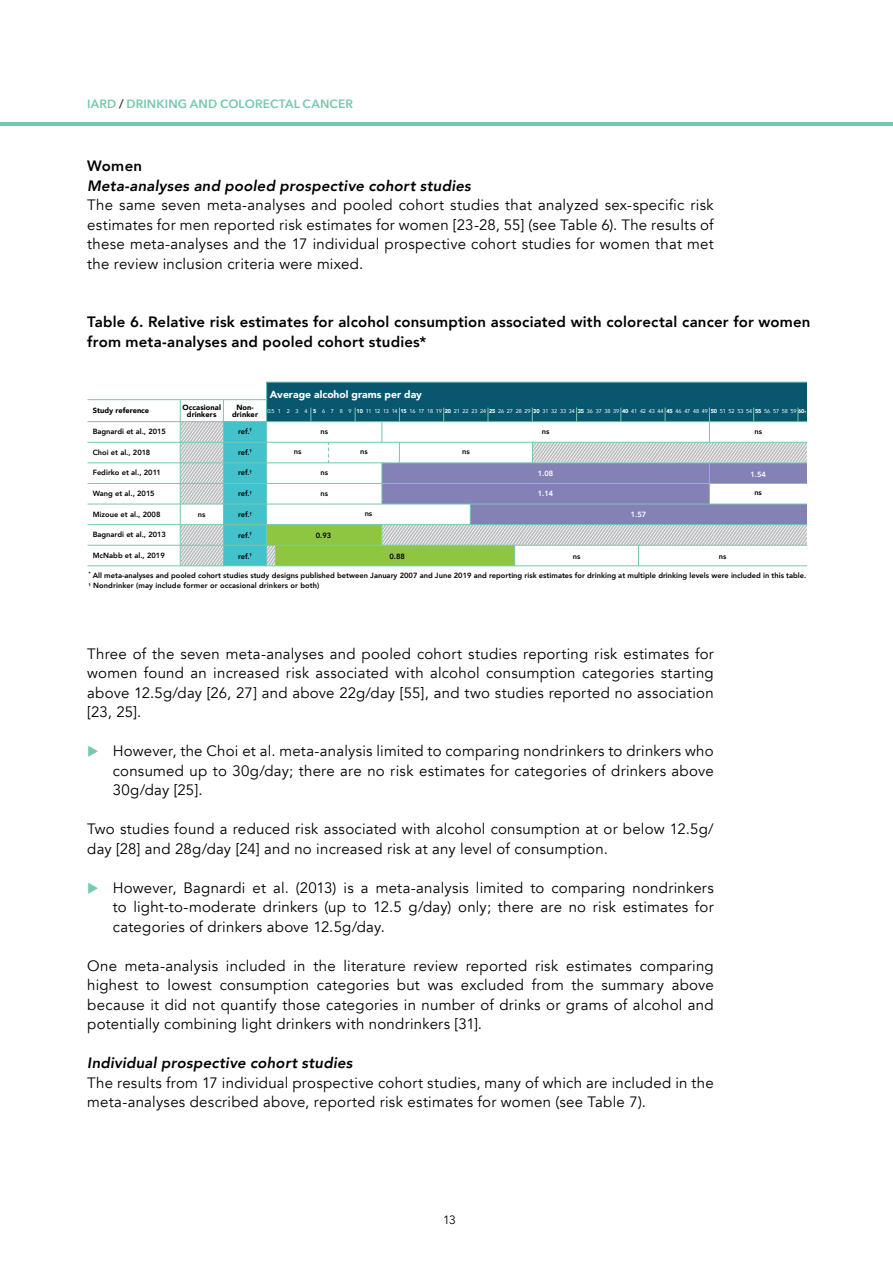
<style>
.page{position:relative;width:893px;height:1263px;background:#fff}
.page>*{position:absolute;margin:0;border:0;box-sizing:border-box;transform-origin:0 0}
.t1{font:15px/19.5px "Avenir";letter-spacing:.015em;color:#000;text-align:justify}
.t2{font:800 15px/19.5px "Avenir";letter-spacing:.01em;color:#000}
.t3{font:italic 800 15px "Avenir";letter-spacing:.01em;color:#000}
.t4{font:600 12px "Avenir Next";letter-spacing:.01em;color:#75c7ad}
.t5{font:12px "Avenir";color:#000}
.t6{font:900 10.35px "Avenir";color:#fff}
.t7{font:800 7.5px/10.4px "Avenir";color:#000}
.t8{font:900 7.5px/7.5px "Avenir";letter-spacing:.01em;color:#000;text-align:center}
.t9{font:800 7.5px "Avenir";color:#fff}
.t10{font:5.55px "Avenir";letter-spacing:-.02em;color:#fff}
.s1{color:#323232}
.s2{font-weight:900}
.s3{font-weight:800;font-size:3.75px}
</style>
<div class="page">
<hr style="left:0;top:122px;width:893px;height:4px;background:#75c7ad">
<div style="left:267px;top:382px;width:540px;height:40px;background:#08576f"></div>
<div style="left:266px;top:525px;width:116px;height:20px;background:#8ec642"></div>
<div style="left:275px;top:545px;width:240px;height:21px;background:#8ec642"></div>
<svg style="left:181px;top:422px;width:42px;height:143px"></svg>
<div style="left:223px;top:422px;width:43px;height:144px;background:#43c2cc"></div>
<div style="left:382px;top:463px;width:327px;height:41px;background:#8481b7"></div>
<div style="left:709px;top:463px;width:98px;height:20px;background:#8481b7"></div>
<div style="left:181px;top:504px;width:42px;height:21px;background:#fff"></div>
<hr style="left:88px;top:442px;width:719px;height:1px;background:#76c8ae">
<hr style="left:88px;top:462px;width:719px;height:1px;background:#76c8ae">
<hr style="left:88px;top:483px;width:719px;height:1px;background:#76c8ae">
<hr style="left:88px;top:524px;width:719px;height:1px;background:#76c8ae">
<hr style="left:88px;top:545px;width:719px;height:1px;background:#76c8ae">
<hr style="left:88px;top:504px;width:719px;height:1px;background:#76c8ae">
<hr style="left:88px;top:565px;width:719px;height:1px;background:#76c8ae">
<hr style="left:88px;top:421px;width:719px;height:1px;background:#76c8ae">
<hr style="left:267px;top:382px;width:540px;height:1px;background:#76c8ae">
<hr style="left:88px;top:399px;width:178px;height:1px;background:#76c8ae">
<hr style="left:266px;top:382px;width:1px;height:183px;background:#76c8ae">
<hr style="left:180px;top:400px;width:1px;height:166px;background:#76c8ae">
<hr style="left:223px;top:400px;width:1px;height:166px;background:#76c8ae">
<svg style="left:381px;top:422px;width:1px;height:20px"></svg>
<hr style="left:381px;top:463px;width:1px;height:41px;background:#76c8ae">
<svg style="left:328px;top:443px;width:1px;height:19px"></svg>
<svg style="left:399px;top:443px;width:1px;height:19px"></svg>
<svg style="left:381px;top:504px;width:426px;height:62px"></svg>
<svg style="left:267px;top:545px;width:9px;height:21px"></svg>
<hr style="left:709px;top:463px;width:1px;height:41px;background:#76c8ae">
<svg style="left:355px;top:408px;width:1px;height:13px"></svg>
<svg style="left:310px;top:408px;width:1px;height:13px"></svg>
<svg style="left:443px;top:408px;width:1px;height:13px"></svg>
<svg style="left:399px;top:408px;width:1px;height:13px"></svg>
<svg style="left:488px;top:408px;width:1px;height:13px"></svg>
<svg style="left:532px;top:408px;width:276px;height:55px"></svg>
<p class="t4" style="left:87px;top:94px;width:267px">IARD <span class="s1">/</span> DRINKING AND COLORECTAL CANCER</p>
<p class="t2" style="left:87px;top:156px;width:57px">Women</p>
<p class="t3" style="left:87px;top:176px;width:385px">Meta-analyses and pooled prospective cohort studies</p>
<p class="t1" style="left:87px;top:195px;width:628px">The same seven meta-analyses and pooled cohort studies that analyzed sex-specific risk estimates for men reported risk estimates for women [23-28, 55] (see Table 6). The results of these meta-analyses and the 17 individual prospective cohort studies for women that met the review inclusion criteria were mixed.</p>
<p class="t2" style="left:87px;top:312px;width:725px">Table 6. Relative risk estimates for alcohol consumption associated with colorectal cancer for women from meta-analyses and pooled cohort studies*</p>
<p class="t6" style="left:270px;top:386px;width:154px">Average alcohol grams per day</p>
<p class="t8" style="left:183px;top:403px;width:40px">Occasional drinkers</p>
<p class="t8" style="left:93px;top:406px;width:58px">Study reference</p>
<p class="t8" style="left:236px;top:403px;width:19px">Non-</p>
<p class="t8" style="left:232px;top:411px;width:28px">drinker</p>
<p class="t10" style="left:268px;top:407px;width:541px">0.5 1 2 3 4 <span class="s2">5</span> 6 7 8 9 <span class="s2">10</span> 11 12 13 14 <span class="s2">15</span> 16 17 18 19 <span class="s2">20</span> 21 22 23 24 <span class="s2">25</span> 26 27 28 29 <span class="s2">30</span> 31 32 33 34 <span class="s2">35</span> 36 37 38 39 <span class="s2">40</span> 41 42 43 44 <span class="s2">45</span> 46 47 48 49 <span class="s2">50</span> 51 52 53 54 <span class="s2">55</span> 56 57 58 59 <span class="s2">60</span><span class="s3">+</span></p>
<p class="t7" style="left:238px;top:426px;width:15px">ref.<sup>†</sup></p>
<p class="t7" style="left:238px;top:447px;width:15px">ref.<sup>†</sup></p>
<p class="t7" style="left:238px;top:468px;width:15px">ref.<sup>†</sup></p>
<p class="t7" style="left:238px;top:488px;width:15px">ref.<sup>†</sup></p>
<p class="t7" style="left:238px;top:509px;width:15px">ref.<sup>†</sup></p>
<p class="t7" style="left:238px;top:530px;width:15px">ref.<sup>†</sup></p>
<p class="t7" style="left:238px;top:551px;width:15px">ref.<sup>†</sup></p>
<p class="t7" style="left:93px;top:426px;width:75px">Bagnardi et al., 2015</p>
<p class="t7" style="left:93px;top:447px;width:59px">Choi et al., 2018</p>
<p class="t7" style="left:93px;top:468px;width:70px">Fedirko et al., 2011</p>
<p class="t7" style="left:93px;top:488px;width:63px">Wang et al., 2015</p>
<p class="t7" style="left:93px;top:509px;width:69px">Mizoue et al., 2008</p>
<p class="t7" style="left:93px;top:529px;width:75px">Bagnardi et al., 2013</p>
<p class="t7" style="left:93px;top:550px;width:74px">McNabb et al., 2019</p>
<p class="t7" style="left:89px;top:570px;width:719px"><sup>*</sup> All meta-analyses and pooled cohort studies study designs published between January 2007 and June 2019 and reporting risk estimates for drinking at multiple drinking levels were included in this table. <sup>†</sup> Nondrinker (may include former or occasional drinkers or both)</p>
<p class="t7" style="left:320px;top:426px;width:9px">ns</p>
<p class="t7" style="left:754px;top:426px;width:9px">ns</p>
<p class="t7" style="left:542px;top:426px;width:9px">ns</p>
<p class="t9" style="left:538px;top:467px;width:17px">1.08</p>
<p class="t9" style="left:538px;top:488px;width:17px">1.14</p>
<p class="t7" style="left:294px;top:446px;width:9px">ns</p>
<p class="t7" style="left:360px;top:446px;width:9px">ns</p>
<p class="t7" style="left:462px;top:446px;width:9px">ns</p>
<p class="t7" style="left:320px;top:467px;width:9px">ns</p>
<p class="t9" style="left:750px;top:468px;width:17px">1.54</p>
<p class="t7" style="left:754px;top:487px;width:9px">ns</p>
<p class="t7" style="left:320px;top:488px;width:9px">ns</p>
<p class="t9" style="left:631px;top:508px;width:17px">1.57</p>
<p class="t7" style="left:365px;top:508px;width:9px">ns</p>
<p class="t7" style="left:198px;top:509px;width:9px">ns</p>
<p class="t7" style="left:316px;top:530px;width:17px">0.93</p>
<p class="t7" style="left:389px;top:551px;width:17px">0.88</p>
<p class="t7" style="left:573px;top:551px;width:9px">ns</p>
<p class="t7" style="left:719px;top:551px;width:9px">ns</p>
<p class="t1" style="left:87px;top:644px;width:628px">Three of the seven meta-analyses and pooled cohort studies reporting risk estimates for women found an increased risk associated with alcohol consumption categories starting above 12.5g/day [26, 27] and above 22g/day [55], and two studies reported no association [23, 25].</p>
<p class="t1" style="left:113px;top:741px;width:602px">However, the Choi et al. meta-analysis limited to comparing nondrinkers to drinkers who consumed up to 30g/day; there are no risk estimates for categories of drinkers above 30g/day [25].</p>
<p class="t1" style="left:87px;top:819px;width:628px">Two studies found a reduced risk associated with alcohol consumption at or below 12.5g/ day [28] and 28g/day [24] and no increased risk at any level of consumption.</p>
<p class="t1" style="left:113px;top:878px;width:603px">However, Bagnardi et al. (2013) is a meta-analysis limited to comparing nondrinkers to light-to-moderate drinkers (up to 12.5 g/day) only; there are no risk estimates for categories of drinkers above 12.5g/day.</p>
<p class="t1" style="left:87px;top:956px;width:628px">One meta-analysis included in the literature review reported risk estimates comparing highest to lowest consumption categories but was excluded from the summary above because it did not quantify those categories in number of drinks or grams of alcohol and potentially combining light drinkers with nondrinkers [31].</p>
<p class="t3" style="left:87px;top:1054px;width:267px">Individual prospective cohort studies</p>
<p class="t1" style="left:87px;top:1073px;width:628px">The results from 17 individual prospective cohort studies, many of which are included in the meta-analyses described above, reported risk estimates for women (see Table 7).</p>
<p class="t5" style="left:443px;top:1213px;width:14px">13</p>
</div>
